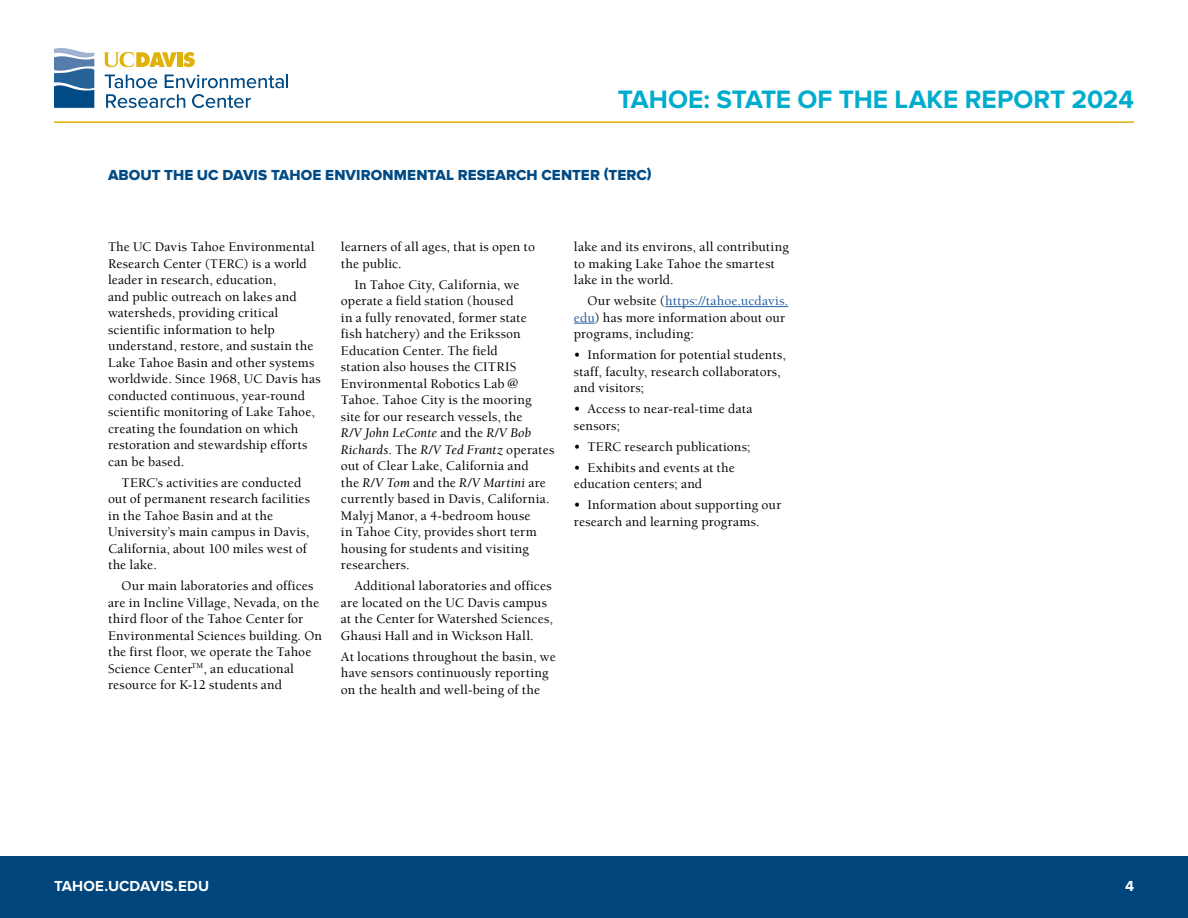
<style>
.page{position:relative;width:1188px;height:918px;background:#fff}
.page>*{position:absolute;margin:0;border:0;box-sizing:border-box;transform-origin:0 0}
.t1{font:700 26.1px "Proxima Nova";color:#00accd}
.t2{font:15.15px "Proxima Nova Extrabld";letter-spacing:.01em;color:#004b85}
.t3{font:700 15.15px "Proxima Nova";letter-spacing:.01em;color:#fff}
.t4{font:500 13.5px/16.5px "Berkeley UC Davis";letter-spacing:.01em;color:#000}
.s1{font-style:italic}
.s2{color:#215e9e}
</style>
<div class="page">
<div style="left:0;top:856px;width:1188px;height:62px;background:#00457c"></div>
<hr style="left:54px;top:121px;width:1080px;height:2px;background:#deb407">
<svg style="left:183px;top:52px;width:12px;height:15px"></svg>
<div style="left:177px;top:52px;width:5px;height:15px;background:#deb209"></div>
<svg style="left:103px;top:52px;width:74px;height:15px"></svg>
<svg style="left:105px;top:75px;width:52px;height:13px"></svg>
<svg style="left:165px;top:75px;width:123px;height:13px"></svg>
<svg style="left:106px;top:94px;width:79px;height:14px"></svg>
<svg style="left:192px;top:94px;width:59px;height:14px"></svg>
<svg style="left:54px;top:48px;width:40px;height:60px;background:#4f7fab"></svg>
<hr style="left:665px;top:306px;width:123px;height:1px;background:#215e9e">
<svg style="left:574px;top:323px;width:20px;height:1px"></svg>
<h1 class="t1" style="left:618px;top:85px;width:518px">TAHOE: STATE OF THE LAKE REPORT 2024</h1>
<p class="t2" style="left:108px;top:166px;width:545px">ABOUT THE UC DAVIS TAHOE ENVIRONMENTAL RESEARCH CENTER (TERC)</p>
<p class="t4" style="left:108px;top:239px;width:214px">The UC Davis Tahoe Environmental<br>Research Center (TERC) is a world leader in research, education,<br>and public outreach on lakes and watersheds, providing critical scientific information to help understand, restore, and sustain the<br>Lake Tahoe Basin and other systems worldwide. Since 1968, UC Davis has conducted continuous, year-round scientific monitoring of Lake Tahoe, creating the foundation on which restoration and stewardship efforts can be based.</p>
<p class="t4" style="left:108px;top:474px;width:204px;text-indent:14px">TERC’s activities are conducted out of permanent research facilities in the Tahoe Basin and at the<br>University’s main campus in Davis,<br>California, about 100 miles west of the lake.</p>
<p class="t4" style="left:108px;top:578px;width:216px;text-indent:14px">Our main laboratories and offices are in Incline Village, Nevada, on the third floor of the Tahoe Center for Environmental Sciences building. On the first floor, we operate the Tahoe Science Center<sup>TM</sup>, an educational resource for K-12 students and</p>
<p class="t4" style="left:341px;top:239px;width:196px">learners of all ages, that is open to the public.</p>
<p class="t4" style="left:341px;top:276px;width:215px;text-indent:14px">In Tahoe City, California, we operate a field station (housed<br>in a fully renovated, former state<br>fish hatchery) and the Eriksson<br>Education Center. The field<br>station also houses the CITRIS<br>Environmental Robotics Lab @<br>Tahoe. Tahoe City is the mooring site for our research vessels, the<br><span class="s1">R/V John LeConte</span> and the <span class="s1">R/V Bob<br>Richards</span>. The <span class="s1">R/V Ted Frantz</span> operates out of Clear Lake, California and<br>the <span class="s1">R/V Tom</span> and the <span class="s1">R/V Martini</span> are currently based in Davis, California.<br>Malyj Manor, a 4-bedroom house<br>in Tahoe City, provides short term housing for students and visiting researchers.</p>
<p class="t4" style="left:341px;top:578px;width:214px;text-indent:14px">Additional laboratories and offices are located on the UC Davis campus at the Center for Watershed Sciences, Ghausi Hall and in Wickson Hall.</p>
<p class="t4" style="left:341px;top:648px;width:216px">At locations throughout the basin, we have sensors continuously reporting on the health and well-being of the</p>
<p class="t4" style="left:574px;top:239px;width:216px">lake and its environs, all contributing to making Lake Tahoe the smartest lake in the world.</p>
<p class="t4" style="left:574px;top:293px;width:216px;text-indent:14px">Our website (<span class="s2">https://tahoe.ucdavis. edu</span>) has more information about our programs, including:</p>
<p class="t4" style="left:574px;top:347px;width:214px">• Information for potential students, staff, faculty, research collaborators, and visitors;</p>
<p class="t4" style="left:574px;top:401px;width:180px">• Access to near-real-time data sensors;</p>
<p class="t4" style="left:574px;top:438px;width:178px">• TERC research publications;</p>
<p class="t4" style="left:574px;top:459px;width:162px">• Exhibits and events at the education centers; and</p>
<p class="t4" style="left:574px;top:497px;width:209px">• Information about supporting our research and learning programs.</p>
<p class="t3" style="left:54px;top:877px;width:157px">TAHOE.UCDAVIS.EDU</p>
<p class="t3" style="left:1125px;top:877px;width:10px">4</p>
</div>
